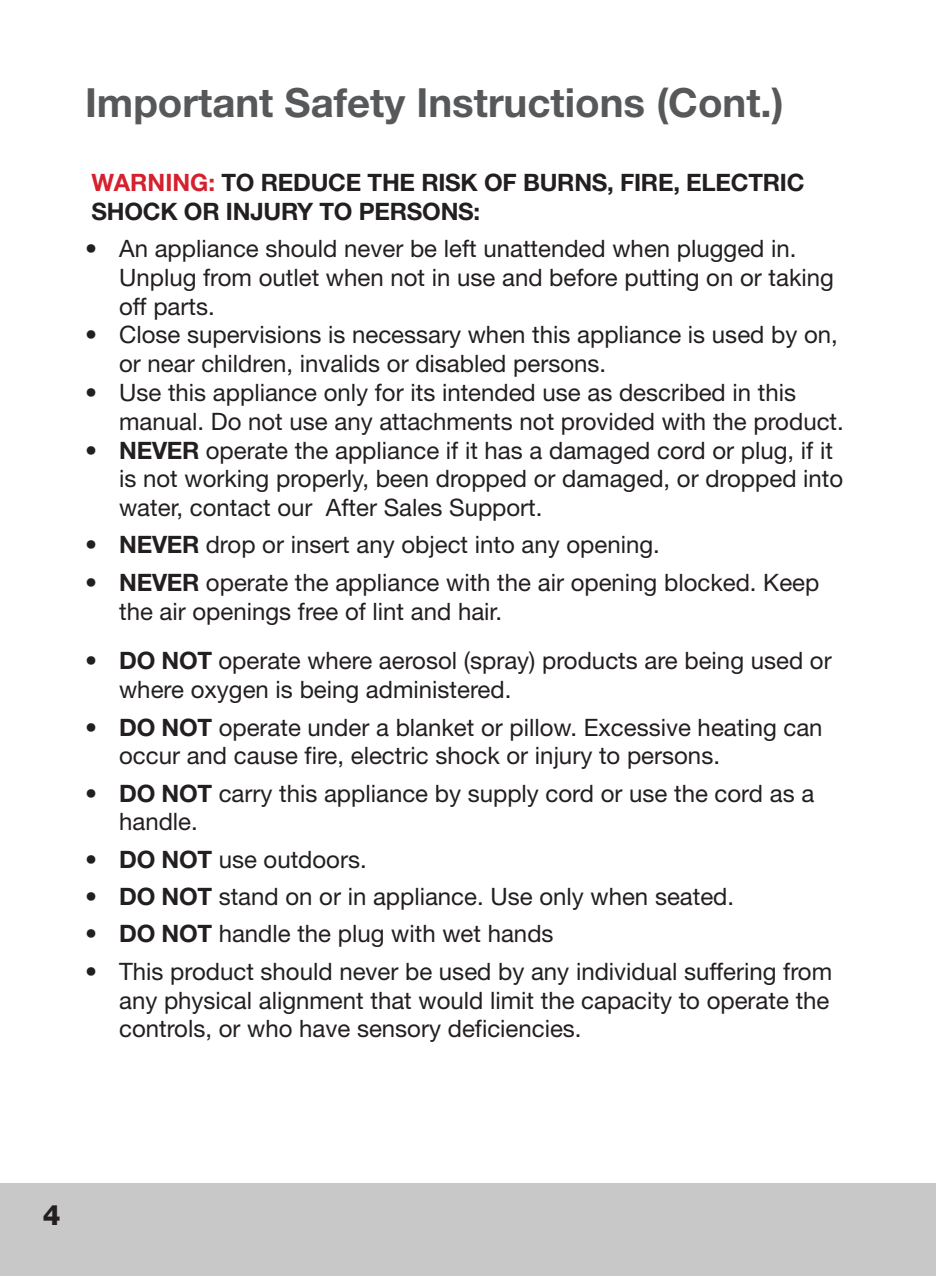
<style>
.page{position:relative;width:936px;height:1276px;background:#fff}
.page>*{position:absolute;margin:0;border:0;box-sizing:border-box;transform-origin:0 0}
.Big_Title{font:700 40.2px "Helvetica Neue";color:#57585a}
.t1{font:800 28.2px "Helvetica Neue";color:#231f20}
.t2{font:24px/28.8px "Helvetica Neue";color:#231f20}
.body_text{font:700 24px/28.8px "Helvetica Neue";letter-spacing:-.01em;color:#231f20}
.s1{color:#d5212e}
.s2{font-weight:700}
</style>
<div class="page">
<div style="left:0;top:1183px;width:935px;height:93px;background:#c8c8c9"></div>
<p class="Big_Title" style="left:85px;top:77px;width:700px">Important Safety Instructions (Cont.)</p>
<p class="body_text" style="left:91px;top:167px;width:714px"><span class="s1">WARNING:</span> TO REDUCE THE RISK OF BURNS, FIRE, ELECTRIC<br>SHOCK OR INJURY TO PERSONS:</p>
<p class="t2" style="left:119px;top:234px;width:716px;text-indent:-34px">• An appliance should never be left unattended when plugged in.<br>Unplug from outlet when not in use and before putting on or taking off parts.</p>
<p class="t2" style="left:119px;top:320px;width:720px;text-indent:-34px">• Close supervisions is necessary when this appliance is used by on, or near children, invalids or disabled persons.</p>
<p class="t2" style="left:119px;top:378px;width:726px;text-indent:-34px">• Use this appliance only for its intended use as described in this manual. Do not use any attachments not provided with the product.</p>
<p class="t2" style="left:119px;top:435px;width:725px;text-indent:-34px"><span class="s2">• NEVER</span> operate the appliance if it has a damaged cord or plug, if it is not working properly, been dropped or damaged, or dropped into water, contact our After Sales Support.</p>
<p class="t2" style="left:85px;top:530px;width:576px"><span class="s2">• NEVER</span> drop or insert any object into any opening.</p>
<p class="t2" style="left:119px;top:567px;width:701px;text-indent:-34px"><span class="s2">• NEVER</span> operate the appliance with the air opening blocked. Keep the air openings free of lint and hair.</p>
<p class="t2" style="left:119px;top:646px;width:714px;text-indent:-34px"><span class="s2">• DO NOT</span> operate where aerosol (spray) products are being used or where oxygen is being administered.</p>
<p class="t2" style="left:119px;top:712px;width:705px;text-indent:-34px"><span class="s2">• DO NOT</span> operate under a blanket or pillow. Excessive heating can occur and cause fire, electric shock or injury to persons.</p>
<p class="t2" style="left:119px;top:778px;width:696px;text-indent:-34px"><span class="s2">• DO NOT</span> carry this appliance by supply cord or use the cord as a handle.</p>
<p class="t2" style="left:85px;top:844px;width:283px"><span class="s2">• DO NOT</span> use outdoors.</p>
<p class="t2" style="left:85px;top:882px;width:650px"><span class="s2">• DO NOT</span> stand on or in appliance. Use only when seated.</p>
<p class="t2" style="left:85px;top:919px;width:470px"><span class="s2">• DO NOT</span> handle the plug with wet hands</p>
<p class="t2" style="left:119px;top:956px;width:714px;text-align:justify;text-indent:-34px">• This product should never be used by any individual suffering from any physical alignment that would limit the capacity to operate the controls, or who have sensory deficiencies.</p>
<p class="t1" style="left:43px;top:1194px;width:19px">44</p>
</div>
